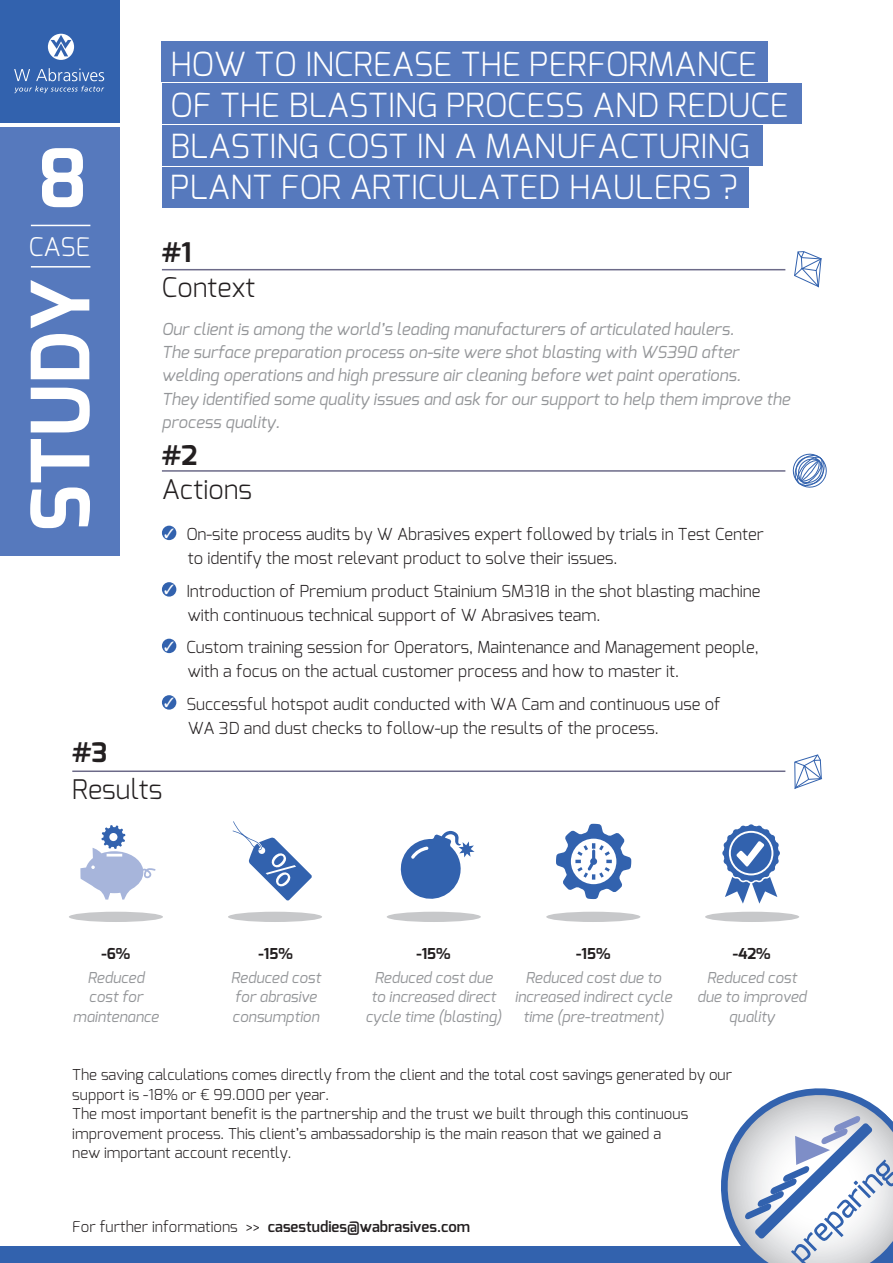
<style>
.page{position:relative;width:893px;height:1263px;background:#fff}
.page>*{position:absolute;margin:0;border:0;box-sizing:border-box;transform-origin:0 0}
.t1{font:700 80.1px "Exo";color:#fff}
.t2{font:300 33.15px/41.1px "Exo";color:#fff}
.t3{font:300 27px "Exo";color:#231f20}
.t4{font:700 27px "Exo";color:#231f20}
.t5{font:300 25.65px "Exo";color:#fff}
.t6{font:300 16.5px/24px "Exo";color:#231f20}
.t7{font:italic 16.5px/23.2px "Exo";color:#939598}
.t8{font:300 15px/19.5px "Exo";color:#231f20}
.t9{font:italic 15px/19.5px "Exo";color:#939598;text-align:center}
.t10{font:600 15px "Exo";color:#231f20}
.t11{font:700 15px "Exo";color:#231f20}
.s1{font-weight:300}
</style>
<div class="page">
<div style="left:0;top:0;width:119px;height:123px;background:#3262ae"></div>
<div style="left:0;top:127px;width:119px;height:428px;background:#5679bd"></div>
<div style="left:162px;top:42px;width:606px;height:40px;background:#5679bd"></div>
<div style="left:162px;top:125px;width:601px;height:41px;background:#5679bd"></div>
<div style="left:162px;top:167px;width:586px;height:41px;background:#5679bd"></div>
<div style="left:162px;top:83px;width:639px;height:41px;background:#5679bd"></div>
<div style="left:0;top:1246px;width:893px;height:17px;background:#3262ae"></div>
<svg style="left:721px;top:1088px;width:172px;height:175px"></svg>
<svg style="left:794px;top:251px;width:27px;height:37px"></svg>
<svg style="left:794px;top:754px;width:28px;height:35px"></svg>
<svg style="left:792px;top:453px;width:35px;height:35px"></svg>
<svg style="left:48px;top:34px;width:26px;height:26px"></svg>
<svg style="left:14px;top:68px;width:91px;height:25px"></svg>
<svg style="left:80px;top:825px;width:76px;height:74px"></svg>
<svg style="left:400px;top:831px;width:75px;height:68px"></svg>
<svg style="left:556px;top:824px;width:75px;height:75px"></svg>
<svg style="left:722px;top:824px;width:58px;height:80px"></svg>
<svg style="left:233px;top:821px;width:79px;height:79px"></svg>
<hr style="left:31px;top:225px;width:59px;height:1px;background:#fff">
<hr style="left:31px;top:266px;width:59px;height:2px;background:#fff">
<hr style="left:72px;top:770px;width:713px;height:2px;background:#6c6a88">
<hr style="left:162px;top:269px;width:623px;height:1px;background:#6c6a88">
<hr style="left:162px;top:470px;width:623px;height:2px;background:#6c6a88">
<div style="left:162px;top:526px;width:14px;height:14px;background:#3262ae;border-radius:50%"></div>
<div style="left:162px;top:582px;width:14px;height:15px;background:#3262ae;border-radius:50%"></div>
<div style="left:162px;top:639px;width:14px;height:14px;background:#3262ae;border-radius:50%"></div>
<div style="left:162px;top:695px;width:14px;height:15px;background:#3262ae;border-radius:50%"></div>
<div style="left:69px;top:912px;width:94px;height:10px;background:#c7c8ca;border-radius:50%"></div>
<div style="left:387px;top:912px;width:94px;height:10px;background:#c7c8ca;border-radius:50%"></div>
<div style="left:546px;top:912px;width:94px;height:10px;background:#c7c8ca;border-radius:50%"></div>
<div style="left:705px;top:912px;width:94px;height:10px;background:#c7c8ca;border-radius:50%"></div>
<div style="left:228px;top:912px;width:94px;height:10px;background:#c7c8ca;border-radius:50%"></div>
<h1 class="t1" style="left:37px;top:127px;width:51px">8</h1>
<h3 class="t5" style="left:29px;top:230px;width:63px">CASE</h3>
<h1 class="t1" style="left:9px;top:532px;width:255px;rotate:-90deg">STUDY</h1>
<h3 class="t4" style="left:72px;top:735px;width:37px">#3</h3>
<h2 class="t2" style="left:170px;top:43px;width:620px">HOW TO INCREASE THE PERFORMANCE<br>OF THE BLASTING PROCESS AND REDUCE<br>BLASTING COST IN A MANUFACTURING<br>PLANT FOR ARTICULATED HAULERS ?</h2>
<h3 class="t4" style="left:162px;top:235px;width:31px">#1</h3>
<h3 class="t3" style="left:162px;top:270px;width:95px">Context</h3>
<p class="t7" style="left:162px;top:317px;width:630px">Our client is among the world’s leading manufacturers of articulated haulers.<br>The surface preparation process on-site were shot blasting with WS390 after welding operations and high pressure air cleaning before wet paint operations.<br>They identified some quality issues and ask for our support to help them improve the process quality.</p>
<h3 class="t4" style="left:162px;top:438px;width:37px">#2</h3>
<h3 class="t3" style="left:162px;top:472px;width:92px">Actions</h3>
<p class="t6" style="left:188px;top:522px;width:578px;text-indent:-23px"><sup>✓</sup> On-site process audits by W Abrasives expert followed by trials in Test Center to identify the most relevant product to solve their issues.</p>
<p class="t6" style="left:188px;top:579px;width:574px;text-indent:-23px"><sup>✓</sup> Introduction of Premium product Stainium SM318 in the shot blasting machine with continuous technical support of W Abrasives team.</p>
<p class="t6" style="left:188px;top:635px;width:573px;text-indent:-23px"><sup>✓</sup> Custom training session for Operators, Maintenance and Management people, with a focus on the actual customer process and how to master it.</p>
<p class="t6" style="left:188px;top:692px;width:534px;text-indent:-23px"><sup>✓</sup> Successful hotspot audit conducted with WA Cam and continuous use of<br>WA 3D and dust checks to follow-up the results of the process.</p>
<h3 class="t3" style="left:72px;top:772px;width:92px">Results</h3>
<p class="t11" style="left:101px;top:944px;width:30px">-6%</p>
<p class="t9" style="left:73px;top:967px;width:87px">Reduced cost for maintenance</p>
<p class="t11" style="left:259px;top:944px;width:36px">-15%</p>
<p class="t9" style="left:231px;top:967px;width:91px;text-align:left">Reduced cost for abrasive consumption</p>
<p class="t11" style="left:416px;top:944px;width:36px">-15%</p>
<p class="t9" style="left:365px;top:967px;width:138px">Reduced cost due<br>to increased direct cycle time (blasting)</p>
<p class="t11" style="left:576px;top:944px;width:36px">-15%</p>
<p class="t9" style="left:515px;top:967px;width:159px">Reduced cost due to increased indirect cycle time (pre-treatment)</p>
<p class="t11" style="left:733px;top:944px;width:39px">-42%</p>
<p class="t9" style="left:697px;top:967px;width:111px">Reduced cost due to improved quality</p>
<p class="t8" style="left:72px;top:1065px;width:661px">The saving calculations comes directly from the client and the total cost savings generated by our support is -18% or € 99.000 per year.<br>The most important benefit is the partnership and the trust we built through this continuous improvement process. This client’s ambassadorship is the main reason that we gained a<br>new important account recently.</p>
<p class="t10" style="left:72px;top:1217px;width:399px"><span class="s1">For further informations &gt;&gt;</span> casestudies@wabrasives.com</p>
</div>
